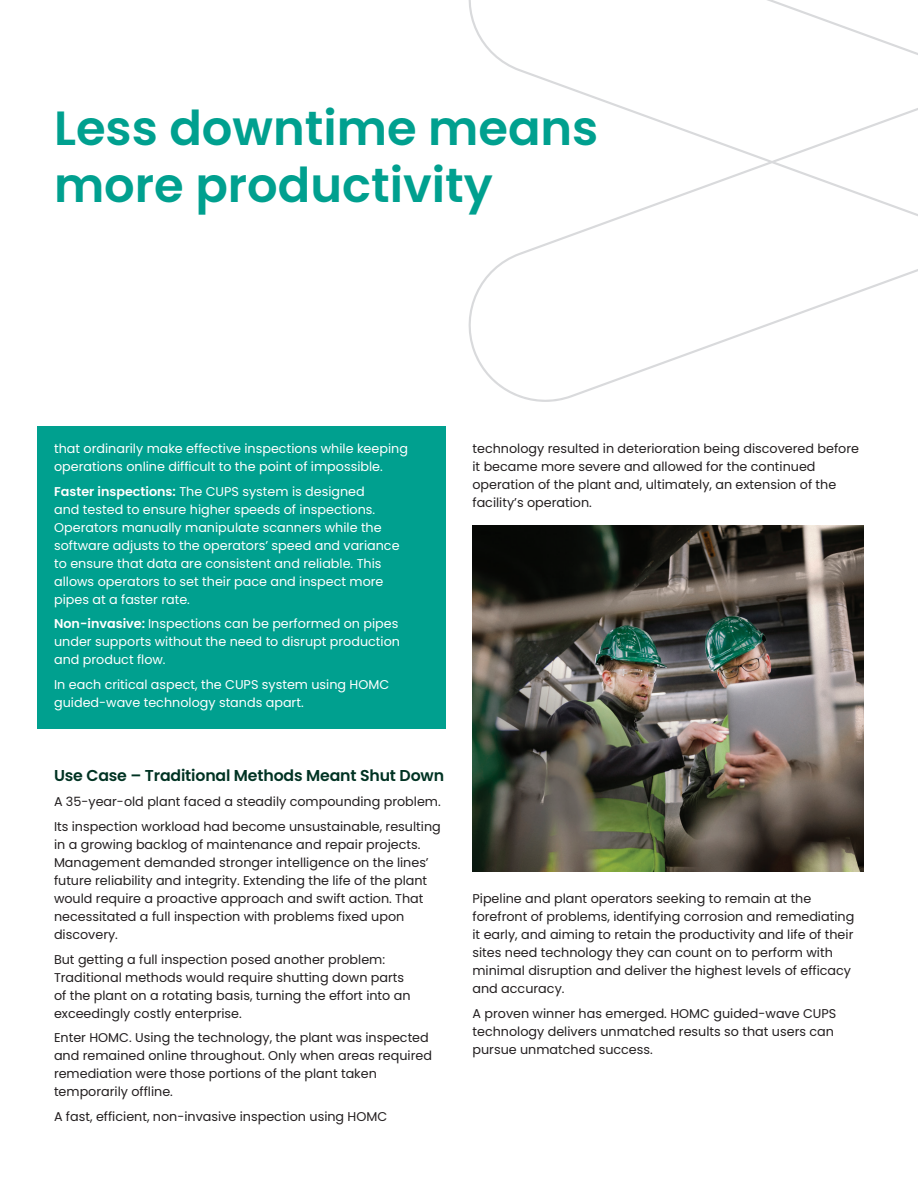
<style>
.page{position:relative;width:918px;height:1188px;background:#fff}
.page>*{position:absolute;margin:0;border:0;box-sizing:border-box;transform-origin:0 0}
._32pt-headline{font:600 48px/57.6px "Poppins";color:#00a08f}
._10_5pt-body_subhead{font:600 15.75px "Poppins";letter-spacing:-.01em;color:#003323}
._8_5pt-body_text{font:12.75px/18px "Poppins";color:#231f20}
._10_5pt-body_subhead-2{font:12.75px/18px "Poppins";color:#fff}
.s1{font-weight:600}
</style>
<div class="page">
<svg style="left:468px;top:0;width:450px;height:402px"></svg>
<div style="left:37px;top:427px;width:409px;height:302px;background:#00a08f"></div>
<img style="left:472px;top:525px;width:392px;height:347px">
<p class="_32pt-headline" style="left:54px;top:100px;width:546px">Less downtime means more productivity</p>
<p class="_10_5pt-body_subhead-2" style="left:54px;top:439px;width:355px">that ordinarily make effective inspections while keeping operations online difficult to the point of impossible.</p>
<p class="_10_5pt-body_subhead-2" style="left:54px;top:482px;width:347px"><span class="s1">Faster inspections:</span> The CUPS system is designed<br>and tested to ensure higher speeds of inspections.<br>Operators manually manipulate scanners while the software adjusts to the operators’ speed and variance to ensure that data are consistent and reliable. This allows operators to set their pace and inspect more pipes at a faster rate.</p>
<p class="_10_5pt-body_subhead-2" style="left:54px;top:615px;width:347px"><span class="s1">Non-invasive:</span> Inspections can be performed on pipes under supports without the need to disrupt production and product flow.</p>
<p class="_10_5pt-body_subhead-2" style="left:54px;top:676px;width:337px">In each critical aspect, the CUPS system using HOMC guided-wave technology stands apart.</p>
<p class="_10_5pt-body_subhead" style="left:54px;top:767px;width:392px">Use Case – Traditional Methods Meant Shut Down</p>
<p class="_8_5pt-body_text" style="left:54px;top:793px;width:388px">A 35-year-old plant faced a steadily compounding problem.</p>
<p class="_8_5pt-body_text" style="left:54px;top:818px;width:388px">Its inspection workload had become unsustainable, resulting in a growing backlog of maintenance and repair projects.<br>Management demanded stronger intelligence on the lines’ future reliability and integrity. Extending the life of the plant would require a proactive approach and swift action. That necessitated a full inspection with problems fixed upon discovery.</p>
<p class="_8_5pt-body_text" style="left:54px;top:950px;width:358px">But getting a full inspection posed another problem:<br>Traditional methods would require shutting down parts of the plant on a rotating basis, turning the effort into an exceedingly costly enterprise.</p>
<p class="_8_5pt-body_text" style="left:54px;top:1029px;width:379px">Enter HOMC. Using the technology, the plant was inspected and remained online throughout. Only when areas required remediation were those portions of the plant taken temporarily offline.</p>
<p class="_8_5pt-body_text" style="left:54px;top:1108px;width:335px">A fast, efficient, non-invasive inspection using HOMC</p>
<p class="_8_5pt-body_text" style="left:472px;top:439px;width:388px">technology resulted in deterioration being discovered before it became more severe and allowed for the continued operation of the plant and, ultimately, an extension of the facility’s operation.</p>
<p class="_8_5pt-body_text" style="left:472px;top:889px;width:383px">Pipeline and plant operators seeking to remain at the forefront of problems, identifying corrosion and remediating it early, and aiming to retain the productivity and life of their sites need technology they can count on to perform with minimal disruption and deliver the highest levels of efficacy and accuracy.</p>
<p class="_8_5pt-body_text" style="left:472px;top:1004px;width:365px">A proven winner has emerged. HOMC guided-wave CUPS technology delivers unmatched results so that users can pursue unmatched success.</p>
</div>
